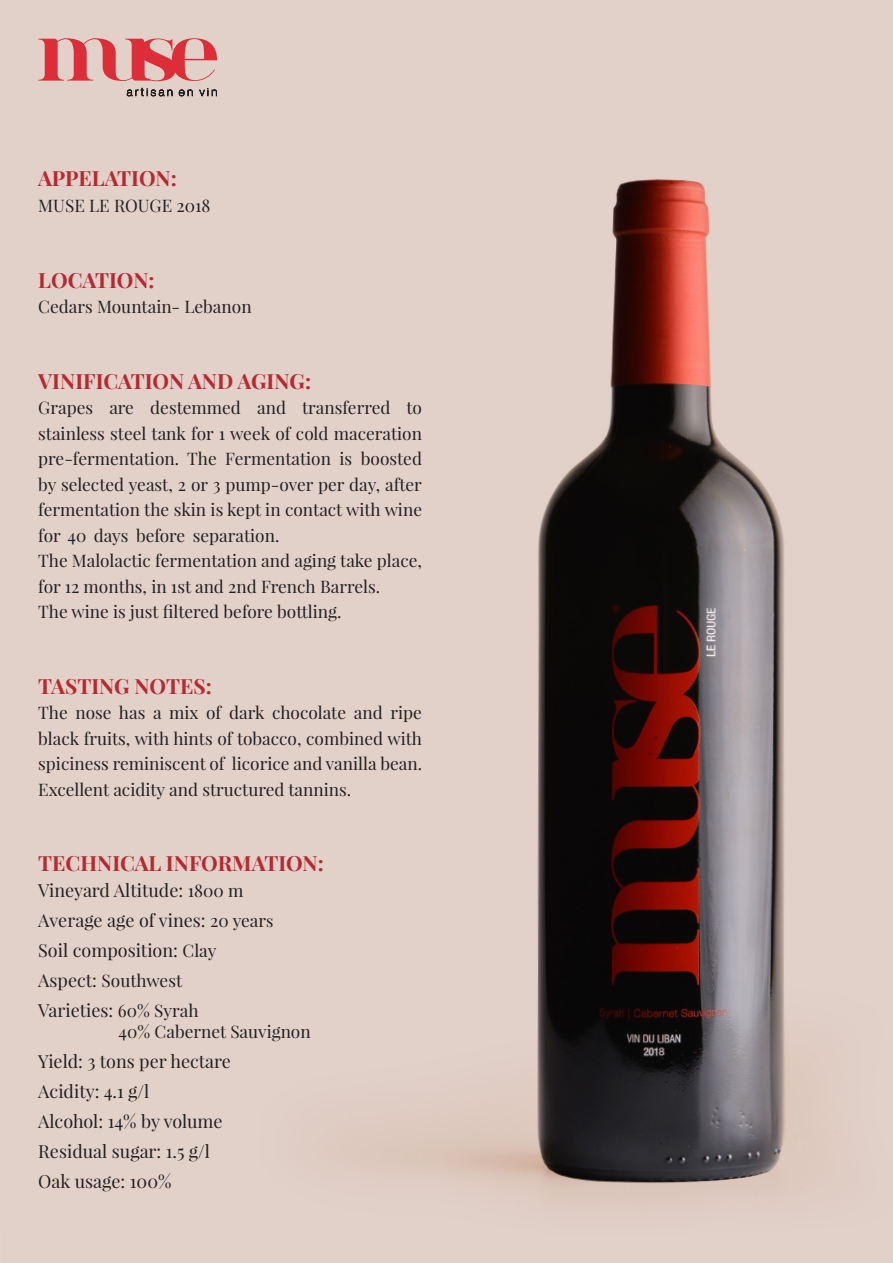
<style>
.page{position:relative;width:893px;height:1263px;background:#fff}
.page>*{position:absolute;margin:0;border:0;box-sizing:border-box;transform-origin:0 0}
.t1{font:700 21px "Playfair Display";color:#ba2731}
.t2{font:18px "Playfair Display";color:#231f20}
.t3{font:17.25px/25.5px "Playfair Display";color:#231f20;text-align:justify}
.s1{font-size:17.25px}
.s2{font-size:16.5px}
.s3{font-size:18px}
</style>
<div class="page">
<img style="left:0;top:0;width:893px;height:1263px">
<svg style="left:38px;top:38px;width:179px;height:43px;background:#df8687"></svg>
<svg style="left:127px;top:88px;width:46px;height:9px"></svg>
<svg style="left:179px;top:89px;width:14px;height:7px"></svg>
<svg style="left:199px;top:88px;width:18px;height:10px"></svg>
<p class="t1" style="left:38px;top:165px;width:140px">APPELATION:</p>
<p class="t3" style="left:38px;top:193px;width:174px">MUSE LE ROUGE 2018</p>
<p class="t1" style="left:38px;top:266px;width:118px">LOCATION:</p>
<p class="t3" style="left:38px;top:294px;width:215px">Cedars Mountain- Lebanon</p>
<p class="t1" style="left:38px;top:368px;width:274px">VINIFICATION AND AGING:</p>
<p class="t3" style="left:38px;top:395px;width:385px">Grapes are destemmed and transferred to stainless steel tank for 1 week of cold maceration pre-fermentation. The Fermentation is boosted by selected yeast, 2 or 3 pump-over per day, after fermentation the skin is kept in contact with wine for 40 days before separation.</p>
<p class="t3" style="left:38px;top:548px;width:385px">The Malolactic fermentation and aging take place, for 12 months, in 1st and 2nd French Barrels.</p>
<p class="t3" style="left:38px;top:599px;width:305px">The wine is just filtered before bottling.</p>
<p class="t1" style="left:38px;top:673px;width:175px">TASTING NOTES:</p>
<p class="t3" style="left:38px;top:700px;width:385px">The nose has a mix of dark chocolate and ripe black fruits, with hints of tobacco, combined with spiciness reminiscent of licorice and vanilla bean.</p>
<p class="t3" style="left:38px;top:776px;width:314px">Excellent acidity and structured tannins.</p>
<p class="t1" style="left:38px;top:850px;width:287px">TECHNICAL INFORMATION:</p>
<p class="t2" style="left:38px;top:879px;width:207px">Vineyard Altitude: <span class="s1">1800 m</span></p>
<p class="t2" style="left:38px;top:909px;width:237px">Average age of vines: <span class="s1">20 year</span><span class="s2">s</span></p>
<p class="t2" style="left:38px;top:939px;width:180px">Soil composition: <span class="s1">Clay</span></p>
<p class="t3" style="left:38px;top:968px;width:145px"><span class="s3">Aspect:</span> Southwest</p>
<p class="t2" style="left:38px;top:999px;width:162px">Varieties: <span class="s1">60% Syrah</span></p>
<p class="t3" style="left:119px;top:1018px;width:194px">40% Cabernet Sauvignon</p>
<p class="t2" style="left:38px;top:1050px;width:194px">Yield: 3 tons per hectare</p>
<p class="t2" style="left:38px;top:1080px;width:113px">Acidity: 4.1 g/l</p>
<p class="t2" style="left:38px;top:1110px;width:186px">Alcohol: 14% by volume</p>
<p class="t2" style="left:38px;top:1140px;width:173px">Residual sugar: 1.5 g/l</p>
<p class="t2" style="left:38px;top:1170px;width:135px">Oak usage: 100%</p>
</div>
